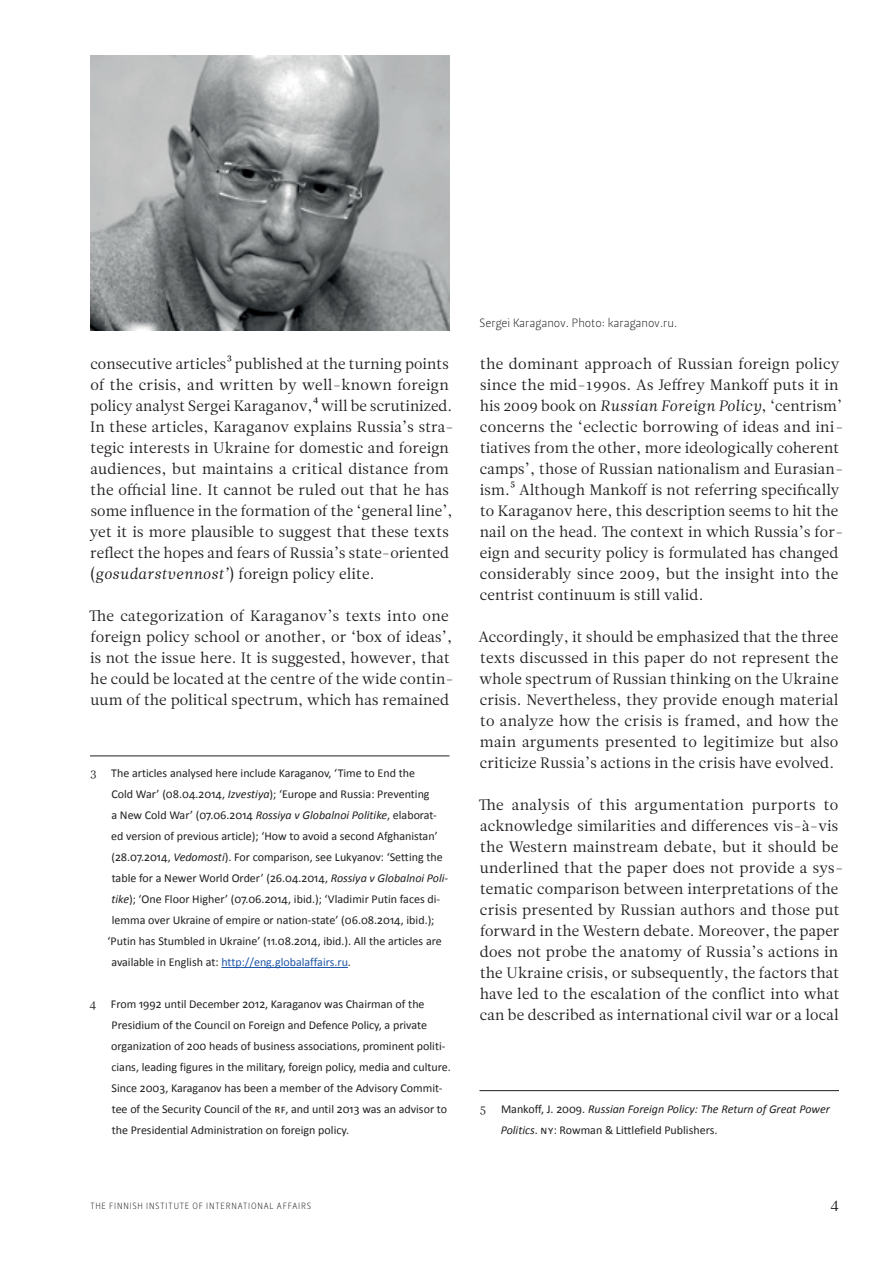
<style>
.page{position:relative;width:893px;height:1263px;background:#fff}
.page>*{position:absolute;margin:0;border:0;box-sizing:border-box;transform-origin:0 0}
.t1{font:15px/21px "Leitura News Roman 1";letter-spacing:.01em;color:#231f20}
.t2{font:12px/21px "Calibri";color:#231f20}
.t3{font:italic 12px/21px "Calibri";color:#231f20}
.t4{font:12px "Calibri";color:#1e56a6}
.t5{font:12px "Leitura Sans Grot 1";color:#231f20}
.t6{font:9px "Leitura Sans Grot 1";letter-spacing:.09em;color:#231f20}
.s1{font-family:"Leitura News Italic 1"}
.s2{font-family:"Leitura News Roman 1"}
.s3{font-style:italic}
.s4{color:#231f20}
.s5{font-family:"Leitura News Roman 1";font-style:normal}
.s6{font-style:normal}
</style>
<div class="page">
<hr style="left:90px;top:756px;width:359px;height:1px;background:#231f20">
<hr style="left:221px;top:967px;width:127px;height:1px;background:#1e56a6">
<hr style="left:479px;top:1090px;width:360px;height:1px;background:#231f20">
<img style="left:90px;top:56px;width:359px;height:274px">
<p class="t1" style="left:90px;top:354px;width:366px">consecutive articles3 published at the turning points of the crisis, and written by well-known foreign policy analyst Sergei Karaganov,4 will be scrutinized.<br>In these articles, Karaganov explains Russia’s stra&shy;tegic interests in Ukraine for domestic and foreign audiences, but maintains a critical distance from the official line. It cannot be ruled out that he has some influence in the formation of the ‘general line’, yet it is more plausible to suggest that these texts reflect the hopes and fears of Russia’s state-oriented (<span class="s1">gosudarstvennost’</span>) foreign policy elite.</p>
<p class="t1" style="left:89px;top:606px;width:366px">The categorization of Karaganov’s texts into one foreign policy school or another, or ‘box of ideas’, is not the issue here. It is suggested, however, that he could be located at the centre of the wide contin&shy;uum of the political spectrum, which has remained</p>
<p class="t2" style="left:90px;top:763px;width:326px"><span class="s2">3</span> The articles analysed here include Karaganov, ‘Time to End the</p>
<p class="t2" style="left:111px;top:784px;width:320px">Cold War’ (08.04.2014, <span class="s3">Izvestiya</span>); ‘Europe and Russia: Preventing</p>
<p class="t2" style="left:111px;top:805px;width:327px">a New Cold War’ (07.06.2014 <span class="s3">Rossiya v Globalnoi Politike</span>, elaborat-</p>
<p class="t2" style="left:111px;top:826px;width:328px">ed version of previous article); ‘How to avoid a second Afghanistan’</p>
<p class="t2" style="left:111px;top:847px;width:333px">(28.07.2014, <span class="s3">Vedomosti</span>). For comparison, see Lukyanov: ‘Setting the</p>
<p class="t2" style="left:112px;top:868px;width:338px">table for a Newer World Order’ (26.04.2014, <span class="s3">Rossiya v Globalnoi Poli-</span></p>
<p class="t2" style="left:112px;top:889px;width:330px"><span class="s3">tike</span>); ‘One Floor Higher’ (07.06.2014, ibid.); ‘Vladimir Putin faces di-</p>
<p class="t2" style="left:112px;top:910px;width:324px">lemma over Ukraine of empire or nation-state’ (06.08.2014, ibid.);</p>
<p class="t2" style="left:108px;top:931px;width:336px">‘Putin has Stumbled in Ukraine’ (11.08.2014, ibid.). All the articles are</p>
<p class="t4" style="left:111px;top:954px;width:241px"><span class="s4">available in English at:</span> http://eng.globalaffairs.ru<span class="s4">.</span></p>
<p class="t2" style="left:111px;top:994px;width:341px;text-indent:-22px"><span class="s2">4</span> From 1992 until December 2012, Karaganov was Chairman of the Presidium of the Council on Foreign and Defence Policy, a private organization of 200 heads of business associations, prominent politi&shy;cians, leading figures in the military, foreign policy, media and culture.<br>Since 2003, Karaganov has been a member of the Advisory Commit&shy;tee of the Security Council of the RF, and until 2013 was an advisor to the Presidential Administration on foreign policy.</p>
<p class="t5" style="left:479px;top:318px;width:199px">Sergei Karaganov. Photo: karaganov.ru.</p>
<p class="t1" style="left:480px;top:354px;width:365px">the dominant approach of Russian foreign policy since the mid-1990s. As Jeffrey Mankoff puts it in his 2009 book on <span class="s1">Russian Foreign Policy</span>, ‘centrism’ concerns the ‘eclectic borrowing of ideas and ini&shy;tiatives from the other, more ideologically coherent camps’, those of Russian nationalism and Eurasian&shy;ism.5 Although Mankoff is not referring specifically to Karaganov here, this description seems to hit the nail on the head. The context in which Russia’s for&shy;eign and security policy is formulated has changed considerably since 2009, but the insight into the centrist continuum is still valid.</p>
<p class="t1" style="left:478px;top:627px;width:361px;text-align:justify">Accordingly, it should be emphasized that the three texts discussed in this paper do not represent the whole spectrum of Russian thinking on the Ukraine crisis. Nevertheless, they provide enough material to analyze how the crisis is framed, and how the main arguments presented to legitimize but also criticize Russia’s actions in the crisis have evolved.</p>
<p class="t1" style="left:479px;top:795px;width:366px">The analysis of this argumentation purports to acknowledge similarities and differences vis-à-vis the Western mainstream debate, but it should be underlined that the paper does not provide a sys&shy;tematic comparison between interpretations of the crisis presented by Russian authors and those put forward in the Western debate. Moreover, the paper does not probe the anatomy of Russia’s actions in the Ukraine crisis, or subsequently, the factors that have led to the escalation of the conflict into what can be described as international civil war or a local</p>
<p class="t3" style="left:501px;top:1098px;width:331px;text-indent:-21px"><span class="s5">5</span> <span class="s6">Mankoff, J. 2009.</span> Russian Foreign Policy: The Return of Great Power<br>Politics<span class="s6">. NY: Rowman &amp; Littlefield Publishers.</span></p>
<p class="t6" style="left:90px;top:1203px;width:222px">THE FINNISH INSTITUTE OF INTERNATIONAL AFFAIRS</p>
<p class="t1" style="left:830px;top:1194px;width:10px">4</p>
</div>
